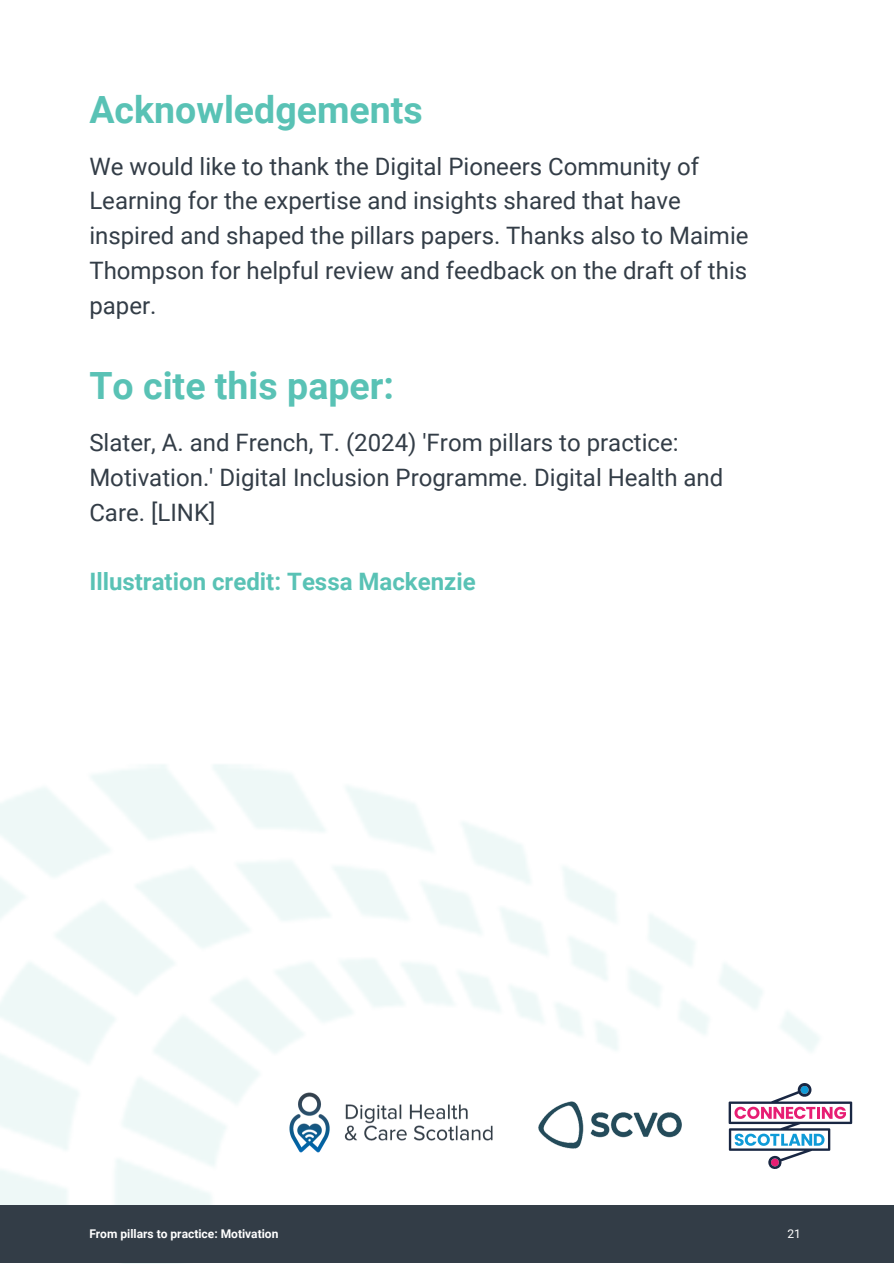
<style>
.page{position:relative;width:894px;height:1264px;background:#fff}
.page>*{position:absolute;margin:0;border:0;box-sizing:border-box;transform-origin:0 0}
.t1{font:700 37.5px "Roboto";color:#59c2b5}
.t2{font:24px/34.8px "Roboto";color:#333d47}
.t3{font:700 24px "Roboto";color:#59c2b5}
.t4{font:700 12px "Roboto";color:#fff}
.t5{font:12px "Roboto";color:#fff}
</style>
<div class="page">
<img style="left:0;top:764px;width:853px;height:441px">
<div style="left:0;top:1205px;width:893px;height:58px;background:#333d47"></div>
<img style="left:267px;top:1073px;width:248px;height:98px">
<img style="left:538px;top:1101px;width:143px;height:47px">
<svg style="left:728px;top:1082px;width:124px;height:89px"></svg>
<p class="t1" style="left:89px;top:88px;width:335px">Acknowledgements</p>
<p class="t2" style="left:89px;top:149px;width:660px">We would like to thank the Digital Pioneers Community of Learning for the expertise and insights shared that have inspired and shaped the pillars papers. Thanks also to Maimie Thompson for helpful review and feedback on the draft of this paper.</p>
<h1 class="t1" style="left:89px;top:364px;width:306px">To cite this paper:</h1>
<h1 class="t2" style="left:89px;top:425px;width:635px">Slater, A. and French, T. (2024) 'From pillars to practice:<br>Motivation.' Digital Inclusion Programme. Digital Health and<br>Care. [LINK]</h1>
<p class="t3" style="left:89px;top:568px;width:388px">Illustration credit: Tessa Mackenzie</p>
<h2 class="t4" style="left:89px;top:1227px;width:190px">From pillars to practice: Motivation</h2>
<h2 class="t5" style="left:787px;top:1227px;width:15px">21</h2>
</div>
